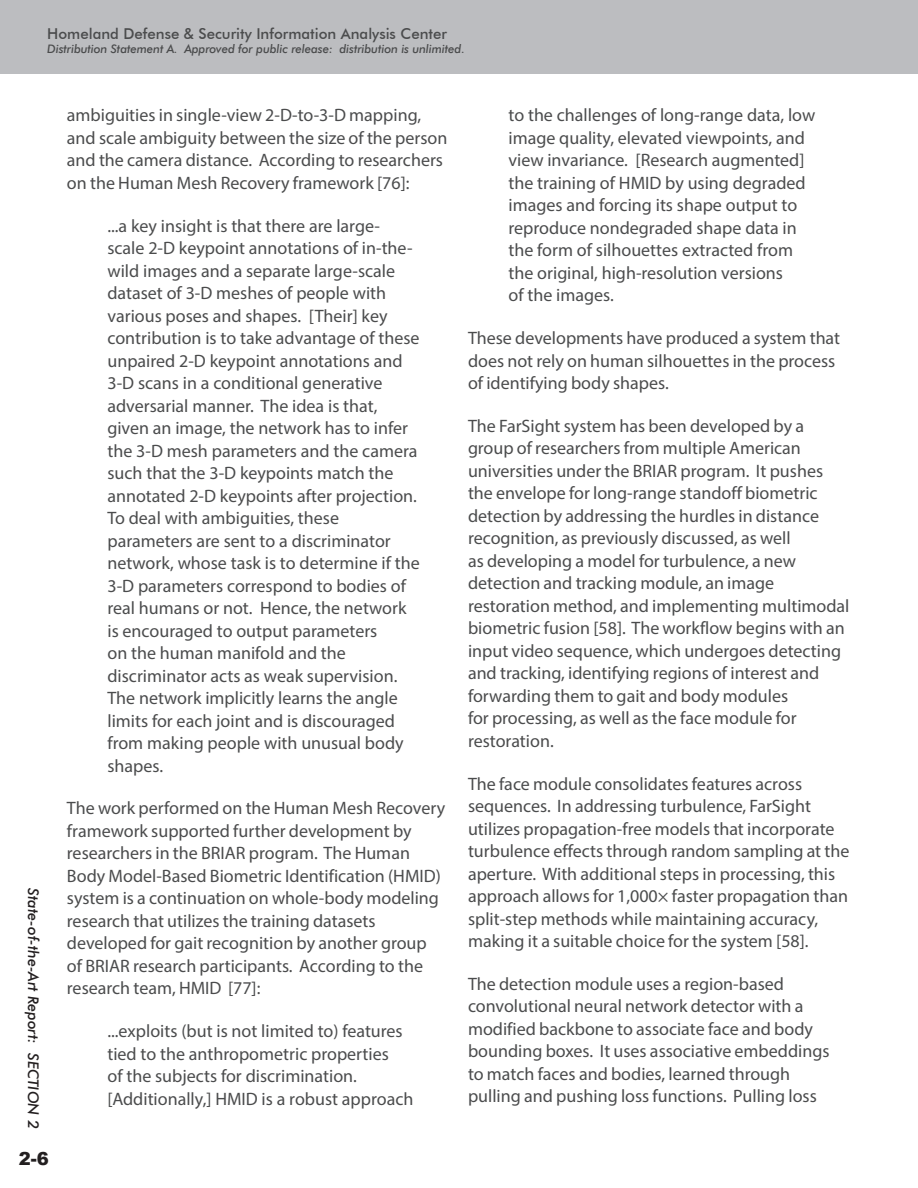
<style>
.page{position:relative;width:918px;height:1188px;background:#fff}
.page>*{position:absolute;margin:0;border:0;box-sizing:border-box;transform-origin:0 0}
.Copy{font:18px/22.5px "Myriad Pro";color:#4b4c4d}
.indented_text{font:18px/22.5px "Myriad Pro";color:#4b4c4d}
.t1{font:900 18px "Arial";color:#231f20}
.t2{font:500 15px "Futura BT";color:#4b4c4d}
.t3{font:italic 500 15px "Futura BT";color:#231f20}
.t4{font:italic 500 12px "Futura BT";letter-spacing:-.01em;color:#4b4c4d}
</style>
<div class="page">
<div style="left:0;top:0;width:918px;height:74px;background:#bcbdc0"></div>
<p class="t2" style="left:47px;top:25px;width:401px">Homeland Defense &amp; Security Information Analysis Center</p>
<p class="t4" style="left:47px;top:41px;width:419px">Distribution Statement A. Approved for public release: distribution is unlimited.</p>
<p class="t3" style="left:43px;top:888px;width:242px;rotate:90deg">State-of-the-Art Report: SECTION 2</p>
<p class="t1" style="left:19px;top:1145px;width:32px">2-6</p>
<p class="Copy" style="left:67px;top:104px;width:382px">ambiguities in single-view 2-D-to-3-D mapping, and scale ambiguity between the size of the person and the camera distance. According to researchers on the Human Mesh Recovery framework [76]:</p>
<p class="indented_text" style="left:107px;top:214px;width:314px">...a key insight is that there are large&shy;scale 2-D keypoint annotations of in-the&shy;wild images and a separate large-scale dataset of 3-D meshes of people with various poses and shapes. [Their] key contribution is to take advantage of these unpaired 2-D keypoint annotations and 3-D scans in a conditional generative adversarial manner. The idea is that, given an image, the network has to infer the 3-D mesh parameters and the camera such that the 3-D keypoints match the annotated 2-D keypoints after projection.<br>To deal with ambiguities, these parameters are sent to a discriminator network, whose task is to determine if the 3-D parameters correspond to bodies of real humans or not. Hence, the network is encouraged to output parameters<br>on the human manifold and the discriminator acts as weak supervision.<br>The network implicitly learns the angle limits for each joint and is discouraged from making people with unusual body shapes.</p>
<p class="Copy" style="left:67px;top:797px;width:380px">The work performed on the Human Mesh Recovery framework supported further development by researchers in the BRIAR program. The Human Body Model‑Based Biometric Identification (HMID) system is a continuation on whole-body modeling research that utilizes the training datasets developed for gait recognition by another group of BRIAR research participants. According to the research team, HMID [77]:</p>
<p class="indented_text" style="left:107px;top:1019px;width:307px">...exploits (but is not limited to) features tied to the anthropometric properties<br>of the subjects for discrimination. [Additionally,] HMID is a robust approach</p>
<p class="indented_text" style="left:508px;top:104px;width:308px">to the challenges of long-range data, low image quality, elevated viewpoints, and view invariance. [Research augmented] the training of HMID by using degraded images and forcing its shape output to reproduce nondegraded shape data in the form of silhouettes extracted from the original, high-resolution versions<br>of the images.</p>
<p class="Copy" style="left:468px;top:326px;width:374px">These developments have produced a system that does not rely on human silhouettes in the process of identifying body shapes.</p>
<p class="Copy" style="left:468px;top:414px;width:383px">The FarSight system has been developed by a group of researchers from multiple American universities under the BRIAR program. It pushes the envelope for long-range standoff biometric detection by addressing the hurdles in distance recognition, as previously discussed, as well<br>as developing a model for turbulence, a new detection and tracking module, an image restoration method, and implementing multimodal biometric fusion [58]. The workflow begins with an input video sequence, which undergoes detecting and tracking, identifying regions of interest and forwarding them to gait and body modules<br>for processing, as well as the face module for restoration.</p>
<p class="Copy" style="left:468px;top:772px;width:383px">The face module consolidates features across sequences. In addressing turbulence, FarSight utilizes propagation-free models that incorporate turbulence effects through random sampling at the aperture. With additional steps in processing, this approach allows for 1,000× faster propagation than split-step methods while maintaining accuracy, making it a suitable choice for the system [58].</p>
<p class="Copy" style="left:468px;top:972px;width:363px">The detection module uses a region-based convolutional neural network detector with a modified backbone to associate face and body bounding boxes. It uses associative embeddings to match faces and bodies, learned through pulling and pushing loss functions. Pulling loss</p>
</div>
